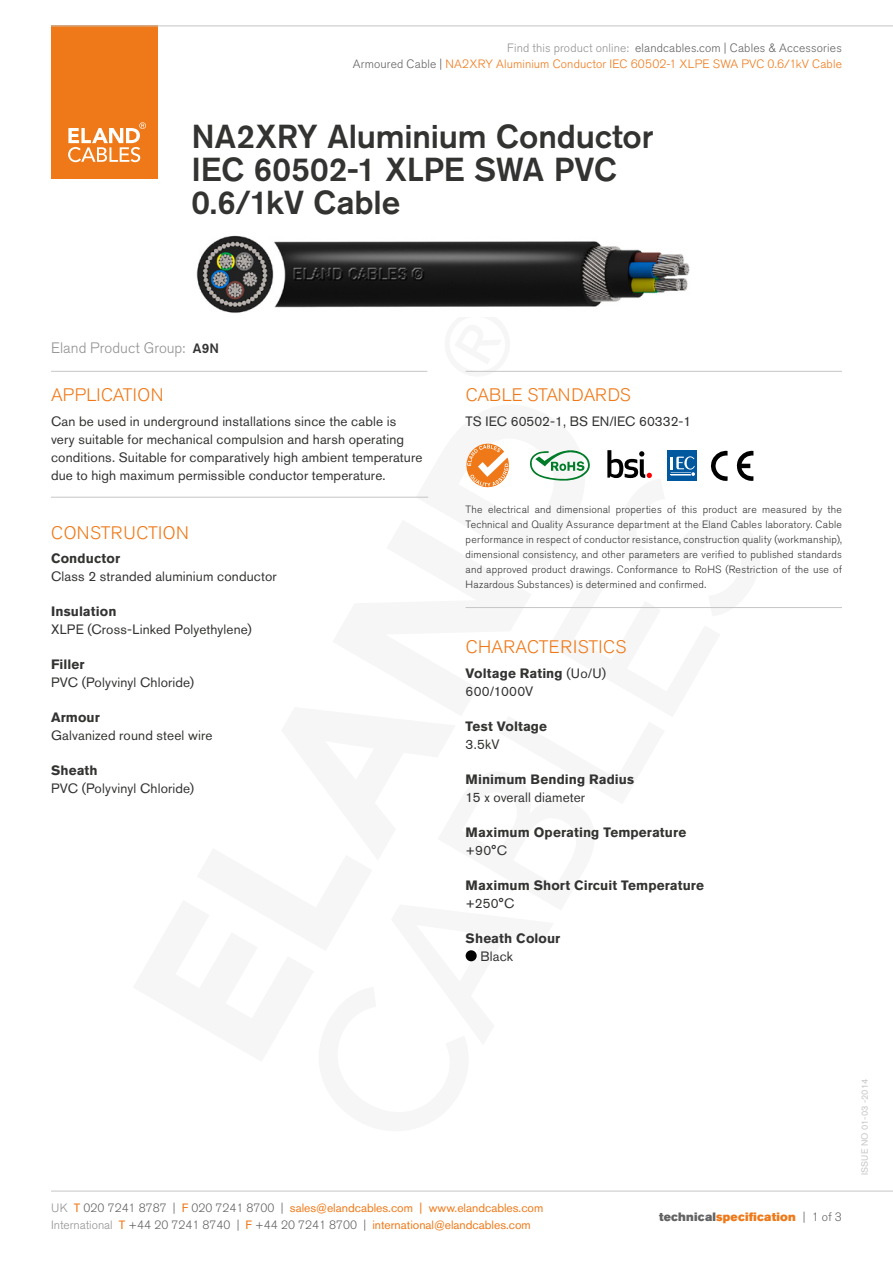
<style>
.page{position:relative;width:893px;height:1263px;background:#fff}
.page>*{position:absolute;margin:0;border:0;box-sizing:border-box;transform-origin:0 0}
.t1{font:500 33px/33px "Akzidenz Grotesk BE";letter-spacing:-.005em;color:#333332}
.t2{font:300 18px "Akzidenz Grotesk BE";letter-spacing:.01em;color:#ef7918}
.t3{font:300 18px "Akzidenz Grotesk BE";letter-spacing:-.01em;color:#ef7918}
.t4{font:300 18px "Akzidenz Grotesk BE";letter-spacing:.03em;color:#ef7918}
.t5{font:300 15px "Akzidenz Grotesk BE";color:#929292}
.t6{font:13.5px/18px "Akzidenz Grotesk BE";letter-spacing:.01em;color:#333332}
.t7{font:700 13.5px "Akzidenz Grotesk BE";letter-spacing:.005em;color:#333332}
.t8{font:500 13.5px "Akzidenz Grotesk BE";color:#333332}
.t9{font:12px/17.5px "Akzidenz Grotesk BE";color:#ef7918}
.t10{font:300 12px/16.4px "Akzidenz Grotesk BE";letter-spacing:.015em;color:#ef7918;text-align:right}
.t11{font:12px "Akzidenz Grotesk BE Super";letter-spacing:.015em;color:#ef7918}
.t12{font:300 10.5px/15px "Akzidenz Grotesk BE";letter-spacing:.02em;color:#333332;text-align:justify}
.t13{font:9px "Akzidenz Grotesk BE";letter-spacing:.01em;color:#c6c6c6}
.s1{color:#929292}
.s2{color:#646363}
.s3{font-weight:700}
.s4{font-weight:300;color:#929292}
.s5{font-weight:300;color:#646363}
.s6{font-family:"Akzidenz Grotesk BE";font-weight:300;color:#646363}
</style>
<div class="page">
<svg style="left:465px;top:370px;width:32px;height:2px"></svg>
<div style="left:51px;top:26px;width:106px;height:153px;background:#ef7918"></div>
<svg style="left:68px;top:122px;width:78px;height:40px"></svg>
<hr style="left:51px;top:26px;width:842px;height:1px;background:#c6c6c6">
<hr style="left:51px;top:1191px;width:842px;height:1px;background:#c6c6c6">
<div style="left:466px;top:950px;width:11px;height:11px;background:#000;border-radius:50%"></div>
<hr style="left:51px;top:371px;width:376px;height:1px;background:#c6c6c6">
<hr style="left:466px;top:371px;width:376px;height:1px;background:#c6c6c6">
<hr style="left:51px;top:497px;width:377px;height:1px;background:#c6c6c6">
<hr style="left:466px;top:607px;width:376px;height:1px;background:#c6c6c6">
<svg style="left:530px;top:450px;width:60px;height:31px"></svg>
<svg style="left:607px;top:450px;width:45px;height:28px"></svg>
<div style="left:667px;top:450px;width:30px;height:31px;background:#00599f"></div>
<svg style="left:671px;top:456px;width:24px;height:20px"></svg>
<img style="left:196px;top:235px;width:494px;height:78px">
<svg style="left:466px;top:443px;width:43px;height:45px"></svg>
<svg style="left:736px;top:450px;width:17px;height:31px"></svg>
<svg style="left:710px;top:450px;width:18px;height:31px"></svg>
<p class="t10" style="left:353px;top:40px;width:491px"><span class="s1">Find this product online:</span> <span class="s2">elandcables.com | Cables &amp; Accessories<br>Armoured Cable |</span> NA2XRY Aluminium Conductor IEC 60502-1 XLPE SWA PVC 0.6/1kV Cable</p>
<h1 class="t1" style="left:191px;top:119px;width:463px">NA2XRY Aluminium Conductor<br>IEC 60502-1 XLPE SWA PVC<br>0.6/1kV Cable</h1>
<p class="t5" style="left:51px;top:340px;width:136px">Eland Product Group:</p>
<p class="t8" style="left:193px;top:340px;width:28px">A9N</p>
<h2 class="t2" style="left:51px;top:385px;width:114px">APPLICATION</h2>
<p class="t6" style="left:51px;top:412px;width:373px">Can be used in underground installations since the cable is very suitable for mechanical compulsion and harsh operating conditions. Suitable for comparatively high ambient temperature due to high maximum permissible conductor temperature.</p>
<h2 class="t4" style="left:51px;top:522px;width:139px">CONSTRUCTION</h2>
<p class="t7" style="left:51px;top:551px;width:71px">Conductor</p>
<p class="t6" style="left:51px;top:567px;width:227px">Class 2 stranded aluminium conductor</p>
<p class="t7" style="left:51px;top:604px;width:67px">Insulation</p>
<p class="t6" style="left:51px;top:620px;width:202px">XLPE (Cross-Linked Polyethylene)</p>
<p class="t7" style="left:51px;top:657px;width:35px">Filler</p>
<p class="t6" style="left:51px;top:673px;width:145px">PVC (Polyvinyl Chloride)</p>
<p class="t7" style="left:51px;top:710px;width:50px">Armour</p>
<p class="t6" style="left:51px;top:726px;width:163px">Galvanized round steel wire</p>
<p class="t7" style="left:51px;top:763px;width:48px">Sheath</p>
<p class="t6" style="left:51px;top:779px;width:145px">PVC (Polyvinyl Chloride)</p>
<h2 class="t3" style="left:466px;top:385px;width:167px">CABLE STANDARDS</h2>
<p class="t6" style="left:466px;top:412px;width:227px">TS IEC 60502-1, BS EN/IEC 60332-1</p>
<p class="t12" style="left:466px;top:502px;width:378px">The electrical and dimensional properties of this product are measured by the Technical and Quality Assurance department at the Eland Cables laboratory. Cable performance in respect of conductor resistance, construction quality (workmanship), dimensional consistency, and other parameters are verified to published standards and approved product drawings. Conformance to RoHS (Restriction of the use of Hazardous Substances) is determined and confirmed.</p>
<h2 class="t2" style="left:466px;top:637px;width:162px">CHARACTERISTICS</h2>
<p class="t6" style="left:466px;top:664px;width:142px"><span class="s3">Voltage Rating</span> (Uo/U)<br>600/1000V</p>
<p class="t7" style="left:466px;top:718px;width:83px">Test Voltage</p>
<p class="t6" style="left:466px;top:735px;width:35px">3.5kV</p>
<p class="t7" style="left:466px;top:771px;width:170px">Minimum Bending Radius</p>
<p class="t6" style="left:466px;top:788px;width:121px">15 x overall diameter</p>
<p class="t7" style="left:466px;top:824px;width:222px">Maximum Operating Temperature</p>
<p class="t6" style="left:466px;top:841px;width:43px">+90°C</p>
<p class="t7" style="left:466px;top:877px;width:240px">Maximum Short Circuit Temperature</p>
<p class="t6" style="left:466px;top:894px;width:50px">+250°C</p>
<p class="t7" style="left:466px;top:930px;width:96px">Sheath Colour</p>
<p class="t6" style="left:480px;top:947px;width:34px">Black</p>
<p class="t9" style="left:51px;top:1199px;width:494px"><span class="s4">UK</span> T <span class="s5">020 7241 8787 |</span> F <span class="s5">020 7241 8700 |</span> sales@elandcables.com | www.elandcables.com<br><span class="s4">International</span> T <span class="s5">+44 20 7241 8740 |</span> F <span class="s5">+44 20 7241 8700 |</span> international@elandcables.com</p>
<p class="t11" style="left:659px;top:1209px;width:184px"><span class="s2">technical</span>specification <span class="s6">| 1 of 3</span></p>
<p class="t13" style="left:859px;top:1175px;width:98px;rotate:-90deg">ISSUE NO 01-03 -2014</p>
</div>
